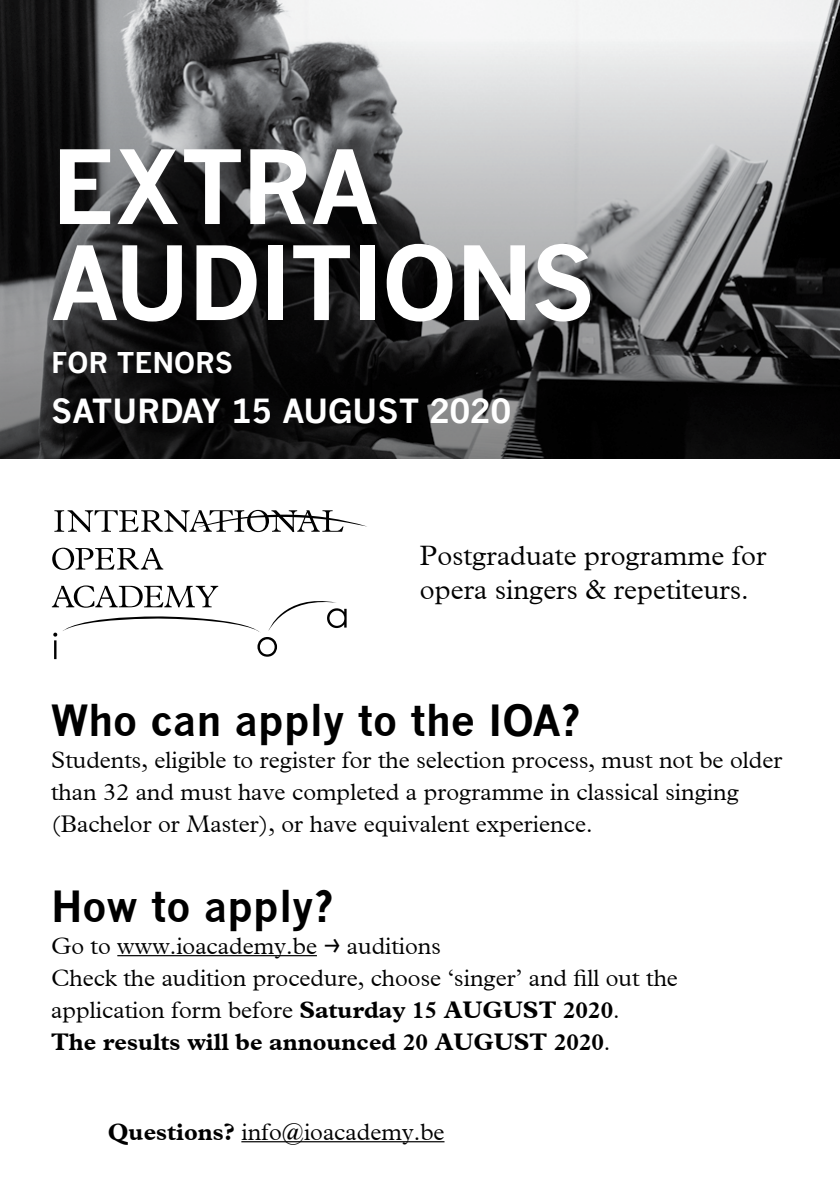
<style>
.page{position:relative;width:840px;height:1191px;background:#fff}
.page>*{position:absolute;margin:0;border:0;box-sizing:border-box;transform-origin:0 0}
.t1{font:700 100px/96px "News Gothic";letter-spacing:-.03em;color:#fff}
.t2{font:700 42px "News Gothic";color:#000}
.t3{font:700 32.6px "News Gothic";color:#fff}
.t4{font:300 28px/34px "Plantin";color:#000}
.t5{font:700 28px "News Gothic";color:#fff}
.t6{font:300 24px/32px "Plantin";color:#000}
.s1{font-family:"Maison Neue";font-weight:400}
.s2{font-weight:700}
</style>
<div class="page">
<img style="left:0;top:0;width:839px;height:37px">
<svg style="left:0;top:37px;width:839px;height:421px;background:#545556"></svg>
<svg style="left:52px;top:547px;width:111px;height:23px"></svg>
<svg style="left:54px;top:510px;width:313px;height:22px"></svg>
<svg style="left:52px;top:585px;width:294px;height:74px"></svg>
<hr style="left:117px;top:955px;width:200px;height:1px;background:#000">
<hr style="left:241px;top:1141px;width:203px;height:1px;background:#000">
<h1 class="t1" style="left:51px;top:138px;width:546px">EXTRA<br>AUDITIONS</h1>
<p class="t5" style="left:51px;top:346px;width:183px">FOR TENORS</p>
<h3 class="t3" style="left:51px;top:391px;width:461px">SATURDAY 15 AUGUST 2020</h3>
<p class="t4" style="left:420px;top:538px;width:348px">Postgraduate programme for opera singers &amp; repetiteurs.</p>
<h2 class="t2" style="left:51px;top:694px;width:531px">Who can apply to the IOA?</h2>
<p class="t6" style="left:51px;top:744px;width:732px">Students, eligible to register for the selection process, must not be older than 32 and must have completed a programme in classical singing (Bachelor or Master), or have equivalent experience.</p>
<h2 class="t2" style="left:51px;top:880px;width:284px">How to apply?</h2>
<p class="t6" style="left:51px;top:930px;width:628px">Go to www.ioacademy.be <span class="s1">→</span> auditions<br>Check the audition procedure, choose ‘singer’ and fill out the application form before <span class="s2">Saturday 15 AUGUST 2020</span>.<br><span class="s2">The results will be announced 20 AUGUST 2020</span>.</p>
<p class="t6" style="left:108px;top:1116px;width:338px"><span class="s2">Questions?</span> info@ioacademy.be</p>
</div>
